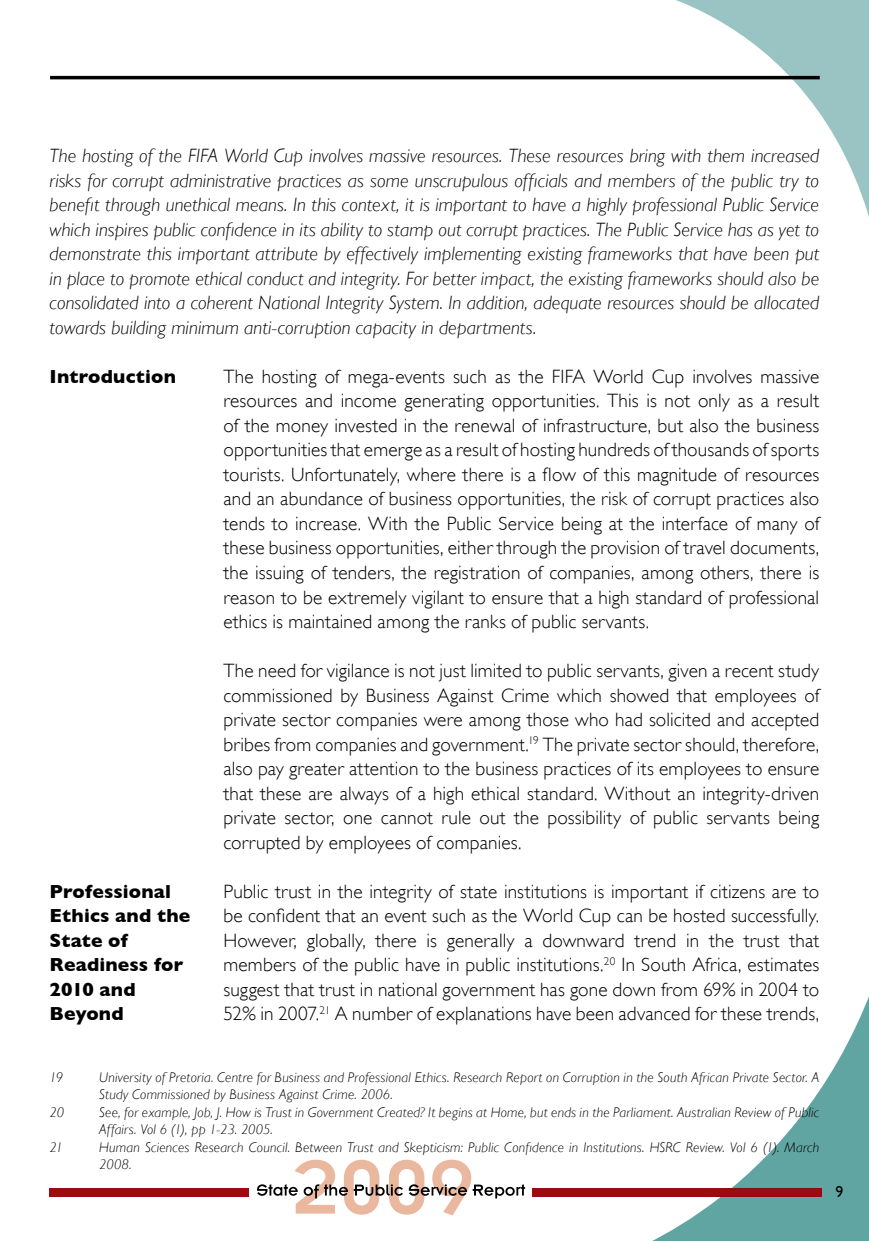
<style>
.page{position:relative;width:869px;height:1241px;background:#fff}
.page>*{position:absolute;margin:0;border:0;box-sizing:border-box;transform-origin:0 0}
.t1{font:84px "Insignia";color:#eab79f}
.t2{font:300 19.25px/24.5px "Gill Sans";letter-spacing:.01em;color:#000;text-align:justify}
.t3{font:italic 300 19.25px/24.5px "Gill Sans";letter-spacing:.005em;color:#000;text-align:justify}
.t4{font:700 19.25px/24.5px "Gill Sans";letter-spacing:.01em;color:#000}
.t5{font:italic 300 14px/17.5px "Gill Sans";letter-spacing:.015em;color:#000}
</style>
<div class="page">
<svg style="left:618px;top:999px;width:250px;height:241px"></svg>
<div style="left:49px;top:1187px;width:772px;height:8px;background:#9d0a0f"></div>
<svg style="left:716px;top:1187px;width:105px;height:2px"></svg>
<svg style="left:623px;top:0;width:245px;height:214px"></svg>
<div style="left:250px;top:1179px;width:281px;height:25px;background:#fff"></div>
<svg style="left:257px;top:1184px;width:40px;height:11px"></svg>
<svg style="left:303px;top:1184px;width:222px;height:14px"></svg>
<hr style="left:50px;top:76px;width:769px;height:3px;background:#000">
<svg style="left:835px;top:1185px;width:7px;height:11px"></svg>
<p class="t3" style="left:50px;top:143px;width:770px">The hosting of the FIFA World Cup involves massive resources. These resources bring with them increased risks for corrupt administrative practices as some unscrupulous officials and members of the public try to benefit through unethical means. In this context, it is important to have a highly professional Public Service which inspires public confidence in its ability to stamp out corrupt practices. The Public Service has as yet to demonstrate this important attribute by effectively implementing existing frameworks that have been put in place to promote ethical conduct and integrity. For better impact, the existing frameworks should also be consolidated into a coherent National Integrity System. In addition, adequate resources should be allocated towards building minimum anti-corruption capacity in departments.</p>
<p class="t2" style="left:223px;top:364px;width:597px">The hosting of mega-events such as the FIFA World Cup involves massive resources and income generating opportunities. This is not only as a result of the money invested in the renewal of infrastructure, but also the business opportunities that emerge as a result of hosting hundreds of thousands of sports tourists. Unfortunately, where there is a flow of this magnitude of resources and an abundance of business opportunities, the risk of corrupt practices also tends to increase. With the Public Service being at the interface of many of these business opportunities, either through the provision of travel documents, the issuing of tenders, the registration of companies, among others, there is reason to be extremely vigilant to ensure that a high standard of professional ethics is maintained among the ranks of public servants.</p>
<p class="t2" style="left:223px;top:658px;width:597px">The need for vigilance is not just limited to public servants, given a recent study commissioned by Business Against Crime which showed that employees of private sector companies were among those who had solicited and accepted bribes from companies and government.<sup>19</sup> The private sector should, therefore, also pay greater attention to the business practices of its employees to ensure that these are always of a high ethical standard. Without an integrity-driven private sector, one cannot rule out the possibility of public servants being corrupted by employees of companies.</p>
<p class="t2" style="left:223px;top:878px;width:597px">Public trust in the integrity of state institutions is important if citizens are to be confident that an event such as the World Cup can be hosted successfully.<br>However, globally, there is generally a downward trend in the trust that members of the public have in public institutions.<sup>20</sup> In South Africa, estimates suggest that trust in national government has gone down from 69% in 2004 to 52% in 2007.<sup>21</sup> A number of explanations have been advanced for these trends,</p>
<p class="t4" style="left:50px;top:364px;width:128px">Introduction</p>
<p class="t4" style="left:50px;top:878px;width:142px">Professional<br>Ethics and the<br>State of<br>Readiness for<br>2010 and<br>Beyond</p>
<p class="t5" style="left:50px;top:1068px;width:15px">19</p>
<p class="t5" style="left:99px;top:1068px;width:721px">University of Pretoria. Centre for Business and Professional Ethics. Research Report on Corruption in the South African Private Sector. A<br>Study Commissioned by Business Against Crime. 2006.</p>
<p class="t5" style="left:50px;top:1103px;width:16px">20</p>
<p class="t5" style="left:99px;top:1103px;width:721px">See, for example, Job, J. How is Trust in Government Created? It begins at Home, but ends in the Parliament. Australian Review of Public<br>Affairs. Vol 6 (1), pp 1-23. 2005.</p>
<p class="t5" style="left:50px;top:1138px;width:15px">21</p>
<p class="t5" style="left:99px;top:1138px;width:721px">Human Sciences Research Council. Between Trust and Skepticism: Public Confidence in Institutions. HSRC Review. Vol 6 (1). March<br>2008.</p>
<h1 class="t1" style="left:292px;top:1143px;width:183px">2009</h1>
</div>
